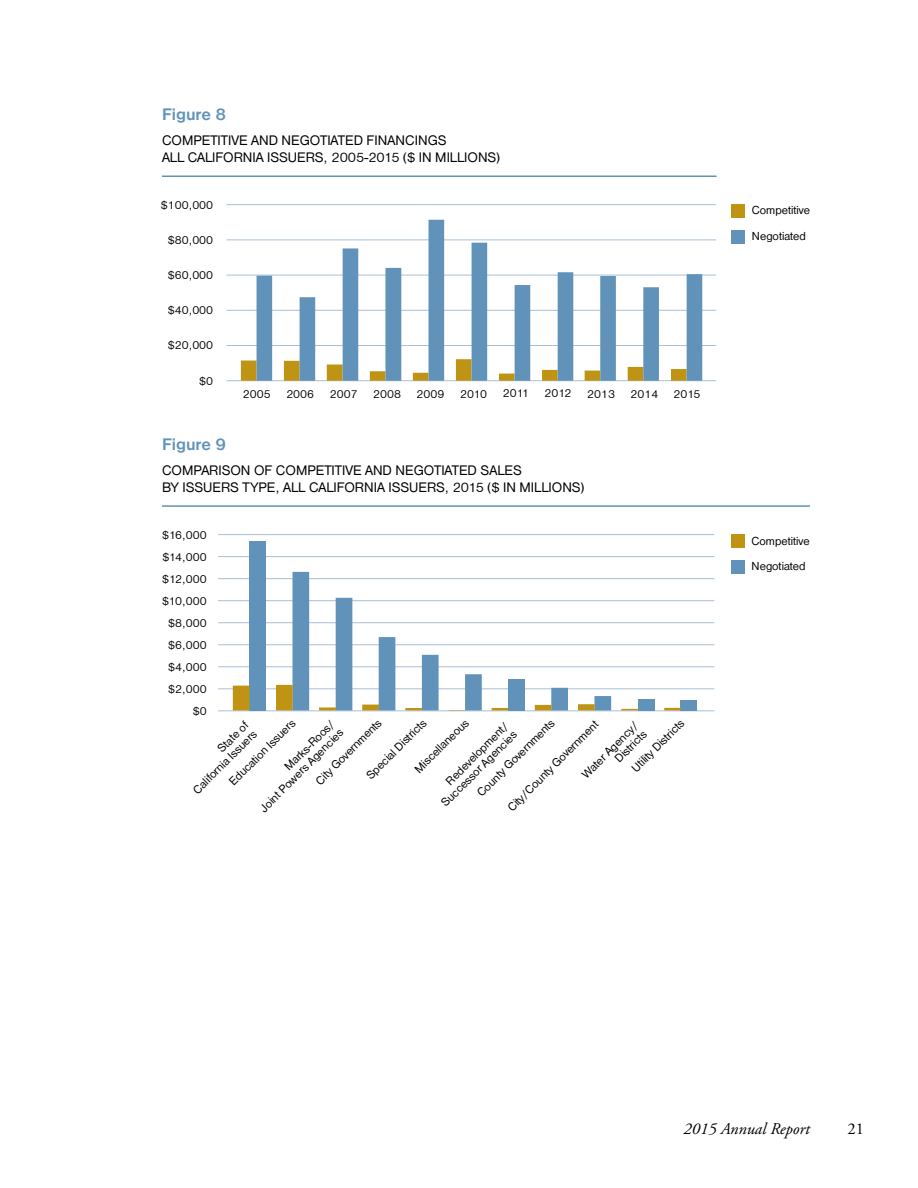
<style>
.page{position:relative;width:918px;height:1188px;background:#fff}
.page>*{position:absolute;margin:0;border:0;box-sizing:border-box;transform-origin:0 0}
.t1{font:700 17.25px "Nimbus San D";color:#6193ba}
.t2{font:italic 16.5px "Adobe Garamond Pro";color:#000}
.t3{font:16.5px "Adobe Garamond Pro";color:#000}
.t4{font:14.25px/17.1px "Nimbus San D";color:#000}
.t5{font:12px/12px "Nimbus San D";color:#000;text-align:right}
</style>
<div class="page">
<hr style="left:162px;top:175px;width:555px;height:2px;background:#6193ba">
<hr style="left:162px;top:505px;width:648px;height:2px;background:#6193ba">
<div style="left:732px;top:204px;width:13px;height:14px;background:#bf9415"></div>
<div style="left:732px;top:230px;width:13px;height:13px;background:#6193ba"></div>
<hr style="left:227px;top:380px;width:489px;height:1px;background:#a9bfd6">
<hr style="left:227px;top:345px;width:489px;height:1px;background:#a9bfd6">
<hr style="left:227px;top:310px;width:489px;height:1px;background:#a9bfd6">
<hr style="left:227px;top:275px;width:489px;height:1px;background:#a9bfd6">
<hr style="left:227px;top:239px;width:489px;height:1px;background:#a9bfd6">
<hr style="left:227px;top:204px;width:489px;height:1px;background:#a9bfd6">
<svg style="left:241px;top:276px;width:16px;height:105px"></svg>
<svg style="left:257px;top:220px;width:445px;height:161px"></svg>
<hr style="left:218px;top:710px;width:496px;height:1px;background:#a9bfd6">
<hr style="left:218px;top:666px;width:496px;height:1px;background:#a9bfd6">
<hr style="left:218px;top:622px;width:496px;height:1px;background:#a9bfd6">
<hr style="left:218px;top:556px;width:496px;height:1px;background:#a9bfd6">
<hr style="left:218px;top:534px;width:496px;height:1px;background:#a9bfd6">
<hr style="left:218px;top:578px;width:496px;height:1px;background:#a9bfd6">
<hr style="left:218px;top:688px;width:496px;height:1px;background:#a9bfd6">
<hr style="left:218px;top:644px;width:496px;height:1px;background:#a9bfd6">
<hr style="left:218px;top:600px;width:496px;height:1px;background:#a9bfd6">
<div style="left:731px;top:534px;width:14px;height:14px;background:#bf9415"></div>
<div style="left:731px;top:560px;width:14px;height:14px;background:#6193ba"></div>
<svg style="left:292px;top:572px;width:319px;height:113px"></svg>
<div style="left:249px;top:541px;width:17px;height:169px;background:#6193ba"></div>
<div style="left:508px;top:679px;width:17px;height:31px;background:#6193ba"></div>
<div style="left:681px;top:700px;width:16px;height:11px;background:#6193ba"></div>
<svg style="left:233px;top:685px;width:448px;height:26px"></svg>
<h1 class="t1" style="left:162px;top:105px;width:66px">Figure 8</h1>
<p class="t4" style="left:162px;top:132px;width:340px">COMPETITIVE AND NEGOTIATED FINANCINGS<br>ALL CALIFORNIA ISSUERS, 2005-2015 ($ IN MILLIONS)</p>
<p class="t5" style="left:161px;top:199px;width:54px">$100,000</p>
<p class="t5" style="left:168px;top:234px;width:47px">$80,000</p>
<p class="t5" style="left:168px;top:269px;width:47px">$60,000</p>
<p class="t5" style="left:168px;top:304px;width:47px">$40,000</p>
<p class="t5" style="left:168px;top:340px;width:47px">$20,000</p>
<p class="t5" style="left:199px;top:375px;width:15px">$0</p>
<p class="t5" style="left:243px;top:388px;width:29px">2005</p>
<p class="t5" style="left:286px;top:388px;width:29px">2006</p>
<p class="t5" style="left:330px;top:388px;width:29px">2007</p>
<p class="t5" style="left:373px;top:388px;width:29px">2008</p>
<p class="t5" style="left:417px;top:388px;width:29px">2009</p>
<p class="t5" style="left:460px;top:388px;width:29px">2010</p>
<p class="t5" style="left:503px;top:387px;width:28px">2011</p>
<p class="t5" style="left:545px;top:388px;width:28px">2012</p>
<p class="t5" style="left:587px;top:388px;width:29px">2013</p>
<p class="t5" style="left:631px;top:388px;width:29px">2014</p>
<p class="t5" style="left:674px;top:388px;width:28px">2015</p>
<h1 class="t1" style="left:162px;top:435px;width:66px">Figure 9</h1>
<p class="t4" style="left:162px;top:462px;width:424px">COMPARISON OF COMPETITIVE AND NEGOTIATED SALES<br>BY ISSUERS TYPE, ALL CALIFORNIA ISSUERS, 2015 ($ IN MILLIONS)</p>
<p class="t5" style="left:162px;top:529px;width:46px">$16,000</p>
<p class="t5" style="left:162px;top:573px;width:46px">$12,000</p>
<p class="t5" style="left:162px;top:551px;width:46px">$14,000</p>
<p class="t5" style="left:162px;top:595px;width:46px">$10,000</p>
<p class="t5" style="left:168px;top:617px;width:40px">$8,000</p>
<p class="t5" style="left:168px;top:639px;width:40px">$6,000</p>
<p class="t5" style="left:168px;top:661px;width:40px">$4,000</p>
<p class="t5" style="left:168px;top:683px;width:40px">$2,000</p>
<p class="t5" style="left:193px;top:705px;width:15px">$0</p>
<p class="t5" style="left:249px;top:797px;width:113px;rotate:-45deg">Marks-Roos/<br>Joint Powers Agencies</p>
<p class="t5" style="left:364px;top:773px;width:81px;rotate:-45deg">Special Districts</p>
<p class="t5" style="left:430px;top:792px;width:103px;rotate:-45deg">Redevelopment/<br>Successor Agencies</p>
<p class="t5" style="left:314px;top:779px;width:89px;rotate:-45deg">City Governments</p>
<p class="t5" style="left:412px;top:767px;width:72px;rotate:-45deg">Miscellaneous</p>
<p class="t5" style="left:227px;top:779px;width:90px;rotate:-45deg">Education Issuers</p>
<p class="t5" style="left:505px;top:805px;width:124px;rotate:-45deg">City/County Government</p>
<p class="t5" style="left:629px;top:766px;width:71px;rotate:-45deg">Utility Districts</p>
<p class="t5" style="left:475px;top:790px;width:106px;rotate:-45deg">County Governments</p>
<p class="t5" style="left:580px;top:772px;width:75px;rotate:-45deg">Water Agency/<br>Districts</p>
<p class="t5" style="left:182px;top:779px;width:86px;rotate:-45deg">State of<br>California Issuers</p>
<p class="t5" style="left:752px;top:198px;width:60px;line-height:25.8px;text-align:left">Competitive<br>Negotiated</p>
<p class="t5" style="left:751px;top:528px;width:60px;line-height:25.8px;text-align:left">Competitive<br>Negotiated</p>
<h2 class="t2" style="left:684px;top:1119px;width:128px">2015 Annual Report</h2>
<h2 class="t3" style="left:848px;top:1119px;width:18px">21</h2>
</div>
